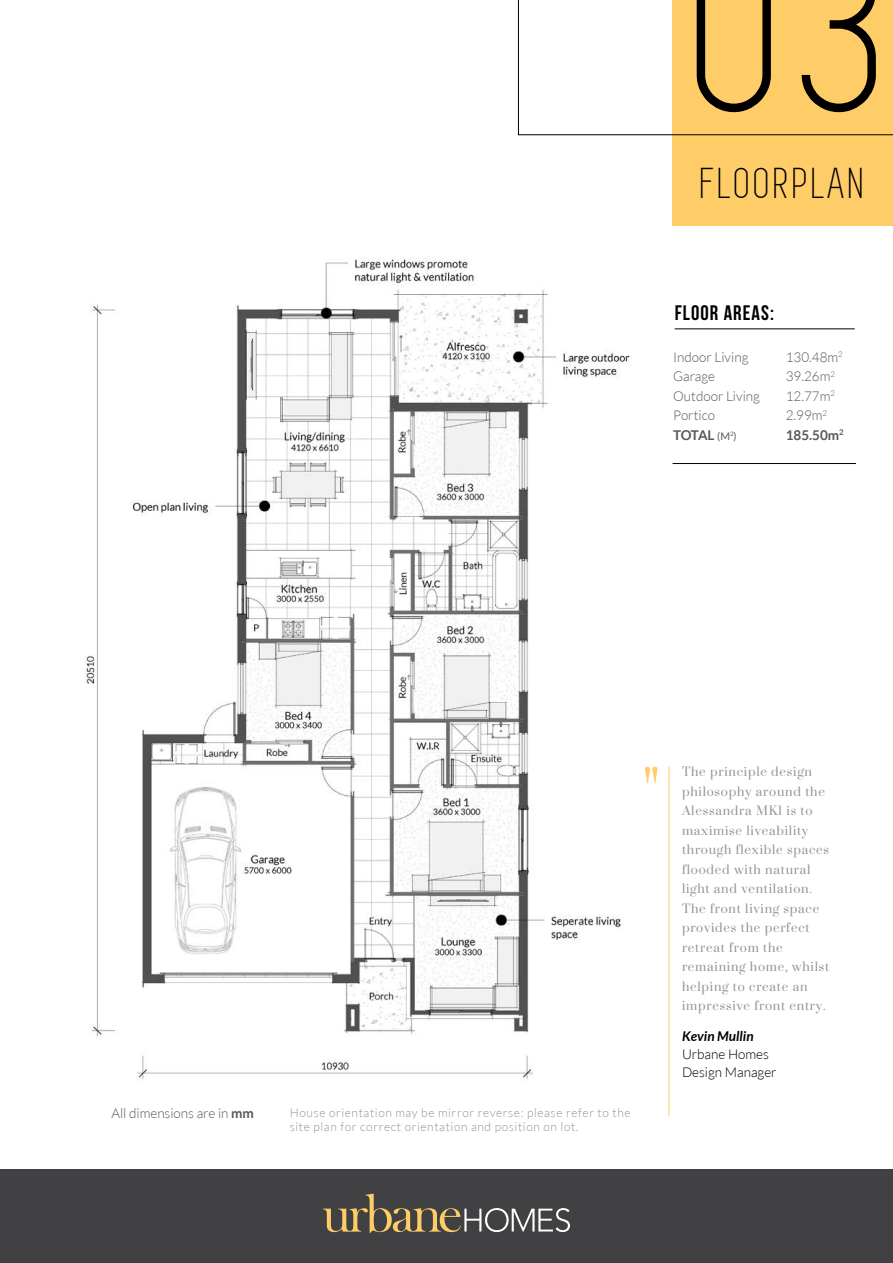
<style>
.page{position:relative;width:893px;height:1263px;background:#fff}
.page>*{position:absolute;margin:0;border:0;box-sizing:border-box;transform-origin:0 0}
.t1{font:256.65px "Simplifica";color:#000}
.t2{font:45px "Simplifica";letter-spacing:.08em;color:#000}
.t3{font:21px "Bebas Neue";letter-spacing:.05em;color:#000}
.t4{font:15px/19.5px "Suranna";letter-spacing:.05em;color:#939598}
.t5{font:300 13.5px "Lato";color:#58595b}
.t6{font:300 13.5px/18px "Lato";color:#000}
.t7{font:700 13.5px "Lato";color:#58595b}
.t8{font:italic 700 13.5px "Lato";color:#000}
.t9{font:300 12px/13.5px "Lato";letter-spacing:.05em;color:#939598}
.s1{font-weight:400;font-size:10.5px}
.s2{font-weight:700}
</style>
<div class="page">
<hr style="left:675px;top:328px;width:180px;height:1px;background:#000">
<div style="left:0;top:1169px;width:893px;height:94px;background:#414042"></div>
<div style="left:673px;top:0;width:220px;height:226px;background:#ffcd67"></div>
<svg style="left:518px;top:0;width:375px;height:135px"></svg>
<img style="left:85px;top:257px;width:546px;height:822px">
<svg style="left:645px;top:767px;width:12px;height:16px"></svg>
<hr style="left:668px;top:767px;width:1px;height:349px;background:#ffcd67">
<hr style="left:673px;top:463px;width:183px;height:1px;background:#000">
<svg style="left:323px;top:1194px;width:247px;height:39px"></svg>
<h1 class="t1" style="left:697px;top:-107px;width:199px">03</h1>
<h2 class="t2" style="left:701px;top:160px;width:165px">FLOORPLAN</h2>
<h3 class="t3" style="left:675px;top:301px;width:101px">FLOOR AREAS:</h3>
<p class="t5" style="left:673px;top:350px;width:77px">Indoor Living</p>
<p class="t5" style="left:786px;top:350px;width:59px">130.48m<sup>2</sup></p>
<p class="t5" style="left:673px;top:369px;width:43px">Garage</p>
<p class="t5" style="left:786px;top:369px;width:51px">39.26m<sup>2</sup></p>
<p class="t5" style="left:673px;top:389px;width:88px">Outdoor Living</p>
<p class="t5" style="left:786px;top:389px;width:51px">12.77m<sup>2</sup></p>
<p class="t5" style="left:673px;top:408px;width:43px">Portico</p>
<p class="t5" style="left:786px;top:408px;width:43px">2.99m<sup>2</sup></p>
<p class="t7" style="left:673px;top:427px;width:65px">TOTAL <span class="s1">(M</span><sup>2</sup><span class="s1">)</span></p>
<p class="t7" style="left:786px;top:427px;width:60px">185.50m<sup>2</sup></p>
<p class="t5" style="left:111px;top:1106px;width:144px">All dimensions are in <span class="s2">mm</span></p>
<p class="t9" style="left:290px;top:1106px;width:342px">House orientation may be mirror reverse: please refer to the site plan for correct orientation and position on lot.</p>
<p class="t4" style="left:682px;top:761px;width:149px">The principle design philosophy around the<br>Alessandra MK1 is to maximise liveability through flexible spaces flooded with natural light and ventilation.<br>The front living space provides the perfect retreat from the remaining home, whilst helping to create an impressive front entry.</p>
<p class="t8" style="left:682px;top:1028px;width:73px">Kevin Mullin</p>
<p class="t6" style="left:682px;top:1045px;width:96px">Urbane Homes<br>Design Manager</p>
</div>
